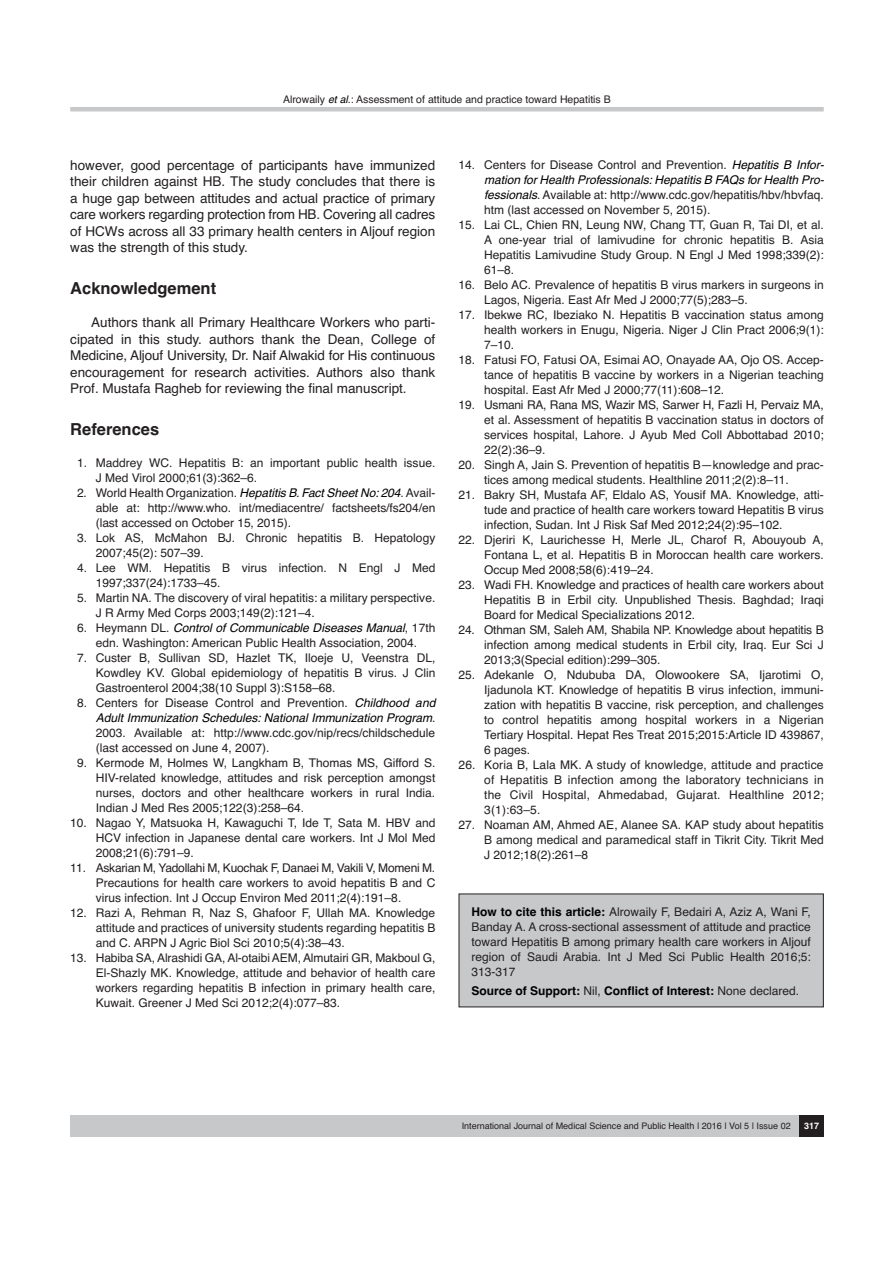
<style>
.page{position:relative;width:894px;height:1263px;background:#fff}
.page>*{position:absolute;margin:0;border:0;box-sizing:border-box;transform-origin:0 0}
.t1{font:700 16.5px "Helvetica";color:#231f20}
.para{font:13.5px/16.5px "Helvetica";color:#231f20;text-align:justify}
.citated_By{font:12px/15px "Helvetica";color:#231f20;text-align:justify}
.citated_By2{font:700 12px "Helvetica";color:#000}
.t2{font:10.5px "Helvetica";color:#231f20}
.t3{font:9px "Helvetica";color:#231f20}
.t4{font:700 9px "Helvetica";color:#fff}
.s1{font-style:italic;color:#000}
.s2{font-weight:700;color:#000}
.s3{font-weight:400;color:#231f20}
</style>
<div class="page">
<div style="left:70px;top:1115px;width:729px;height:21px;background:#c7c8ca"></div>
<div style="left:799px;top:1115px;width:24px;height:21px;background:#231f20"></div>
<hr style="left:70px;top:107px;width:753px;height:4px;background:#c7c8ca">
<div style="left:459px;top:894px;width:364px;height:113px;background:#c7c8ca"></div>
<p class="t2" style="left:283px;top:90px;width:329px">Alrowaily <span class="s1">et al</span>.: Assessment of attitude and practice toward Hepatitis B</p>
<p class="para" style="left:70px;top:156px;width:366px">however, good percentage of participants have immunized their children against HB. The study concludes that there is a huge gap between attitudes and actual practice of primary care workers regarding protection from HB. Covering all cadres of HCWs across all 33 primary health centers in Aljouf region was the strength of this study.</p>
<h1 class="t1" style="left:70px;top:274px;width:147px">Acknowledgement</h1>
<p class="para" style="left:70px;top:314px;width:366px;text-indent:21px">Authors thank all Primary Healthcare Workers who parti&shy;cipated in this study. authors thank the Dean, College of Medicine, Aljouf University, Dr. Naif Alwakid for His continuous encouragement for research activities. Authors also thank Prof. Mustafa Ragheb for reviewing the final manuscript.</p>
<h1 class="t1" style="left:70px;top:415px;width:90px">References</h1>
<p class="citated_By" style="left:96px;top:455px;width:341px;text-indent:-19px">1. Maddrey WC. Hepatitis B: an important public health issue.<br>J Med Virol 2000;61(3):362–6.</p>
<p class="citated_By" style="left:96px;top:485px;width:341px;text-indent:-19px">2. World Health Organization. <span class="s1">Hepatitis B. Fact Sheet No: 204</span>. Avail&shy;able at: http://www.who. int/mediacentre/ factsheets/fs204/en (last accessed on October 15, 2015).</p>
<p class="citated_By" style="left:96px;top:530px;width:341px;text-indent:-19px">3. Lok AS, McMahon BJ. Chronic hepatitis B. Hepatology<br>2007;45(2): 507–39.</p>
<p class="citated_By" style="left:96px;top:560px;width:341px;text-indent:-19px">4. Lee WM. Hepatitis B virus infection. N Engl J Med<br>1997;337(24):1733–45.</p>
<p class="citated_By" style="left:96px;top:590px;width:341px;text-indent:-19px">5. Martin NA. The discovery of viral hepatitis: a military perspective.<br>J R Army Med Corps 2003;149(2):121–4.</p>
<p class="citated_By" style="left:77px;top:620px;width:360px;text-align:center">6. Heymann DL. <span class="s1">Control of Communicable Diseases Manual</span>, 17th edn. Washington: American Public Health Association, 2004.</p>
<p class="citated_By" style="left:96px;top:650px;width:341px;text-indent:-19px">7. Custer B, Sullivan SD, Hazlet TK, Iloeje U, Veenstra DL, Kowdley KV. Global epidemiology of hepatitis B virus. J Clin Gastroenterol 2004;38(10 Suppl 3):S158–68.</p>
<p class="citated_By" style="left:96px;top:695px;width:341px;text-indent:-19px">8. Centers for Disease Control and Prevention. <span class="s1">Childhood and Adult Immunization Schedules: National Immunization Program</span>.<br>2003. Available at: http://www.cdc.gov/nip/recs/childschedule (last accessed on June 4, 2007).</p>
<p class="citated_By" style="left:96px;top:755px;width:341px;text-indent:-19px">9. Kermode M, Holmes W, Langkham B, Thomas MS, Gifford S.<br>HIV-related knowledge, attitudes and risk perception amongst nurses, doctors and other healthcare workers in rural India.<br>Indian J Med Res 2005;122(3):258–64.</p>
<p class="citated_By" style="left:96px;top:815px;width:341px;text-indent:-26px">10. Nagao Y, Matsuoka H, Kawaguchi T, Ide T, Sata M. HBV and HCV infection in Japanese dental care workers. Int J Mol Med 2008;21(6):791–9.</p>
<p class="citated_By" style="left:96px;top:860px;width:341px;text-indent:-26px">11. Askarian M, Yadollahi M, Kuochak F, Danaei M, Vakili V, Momeni M.<br>Precautions for health care workers to avoid hepatitis B and C virus infection. Int J Occup Environ Med 2011;2(4):191–8.</p>
<p class="citated_By" style="left:96px;top:905px;width:341px;text-indent:-26px">12. Razi A, Rehman R, Naz S, Ghafoor F, Ullah MA. Knowledge attitude and practices of university students regarding hepatitis B and C. ARPN J Agric Biol Sci 2010;5(4):38–43.</p>
<p class="citated_By" style="left:96px;top:950px;width:341px;text-indent:-26px">13. Habiba SA, Alrashidi GA, Al-otaibi AEM, Almutairi GR, Makboul G, El-Shazly MK. Knowledge, attitude and behavior of health care workers regarding hepatitis B infection in primary health care, Kuwait. Greener J Med Sci 2012;2(4):077–83.</p>
<p class="citated_By" style="left:484px;top:157px;width:341px;text-indent:-26px">14. Centers for Disease Control and Prevention. <span class="s1">Hepatitis B Infor&shy;mation for Health Professionals: Hepatitis B FAQs for Health Pro&shy;fessionals</span>. Available at: http://www.cdc.gov/hepatitis/hbv/hbvfaq. htm (last accessed on November 5, 2015).</p>
<p class="citated_By" style="left:484px;top:217px;width:341px;text-indent:-26px">15. Lai CL, Chien RN, Leung NW, Chang TT, Guan R, Tai DI, et al.<br>A one-year trial of lamivudine for chronic hepatitis B. Asia Hepatitis Lamivudine Study Group. N Engl J Med 1998;339(2):<br>61–8.</p>
<p class="citated_By" style="left:484px;top:277px;width:341px;text-indent:-26px">16. Belo AC. Prevalence of hepatitis B virus markers in surgeons in<br>Lagos, Nigeria. East Afr Med J 2000;77(5);283–5.</p>
<p class="citated_By" style="left:484px;top:307px;width:341px;text-indent:-26px">17. Ibekwe RC, Ibeziako N. Hepatitis B vaccination status among health workers in Enugu, Nigeria. Niger J Clin Pract 2006;9(1):<br>7–10.</p>
<p class="citated_By" style="left:484px;top:352px;width:341px;text-indent:-26px">18. Fatusi FO, Fatusi OA, Esimai AO, Onayade AA, Ojo OS. Accep&shy;tance of hepatitis B vaccine by workers in a Nigerian teaching hospital. East Afr Med J 2000;77(11):608–12.</p>
<p class="citated_By" style="left:484px;top:397px;width:341px;text-indent:-26px">19. Usmani RA, Rana MS, Wazir MS, Sarwer H, Fazli H, Pervaiz MA, et al. Assessment of hepatitis B vaccination status in doctors of services hospital, Lahore. J Ayub Med Coll Abbottabad 2010; 22(2):36–9.</p>
<p class="citated_By" style="left:484px;top:457px;width:341px;text-indent:-26px">20. Singh A, Jain S. Prevention of hepatitis B—knowledge and prac&shy;tices among medical students. Healthline 2011;2(2):8–11.</p>
<p class="citated_By" style="left:484px;top:487px;width:341px;text-indent:-26px">21. Bakry SH, Mustafa AF, Eldalo AS, Yousif MA. Knowledge, atti&shy;tude and practice of health care workers toward Hepatitis B virus infection, Sudan. Int J Risk Saf Med 2012;24(2):95–102.</p>
<p class="citated_By" style="left:484px;top:532px;width:341px;text-indent:-26px">22. Djeriri K, Laurichesse H, Merle JL, Charof R, Abouyoub A, Fontana L, et al. Hepatitis B in Moroccan health care workers.<br>Occup Med 2008;58(6):419–24.</p>
<p class="citated_By" style="left:484px;top:577px;width:341px;text-indent:-26px">23. Wadi FH. Knowledge and practices of health care workers about Hepatitis B in Erbil city. Unpublished Thesis. Baghdad; Iraqi Board for Medical Specializations 2012.</p>
<p class="citated_By" style="left:484px;top:622px;width:341px;text-indent:-26px">24. Othman SM, Saleh AM, Shabila NP. Knowledge about hepatitis B infection among medical students in Erbil city, Iraq. Eur Sci J 2013;3(Special edition):299–305.</p>
<p class="citated_By" style="left:484px;top:667px;width:341px;text-indent:-26px">25. Adekanle O, Ndububa DA, Olowookere SA, Ijarotimi O, Ijadunola KT. Knowledge of hepatitis B virus infection, immuni&shy;zation with hepatitis B vaccine, risk perception, and challenges to control hepatitis among hospital workers in a Nigerian Tertiary Hospital. Hepat Res Treat 2015;2015:Article ID 439867, 6 pages.</p>
<p class="citated_By" style="left:484px;top:757px;width:341px;text-indent:-26px">26. Koria B, Lala MK. A study of knowledge, attitude and practice of Hepatitis B infection among the laboratory technicians in the Civil Hospital, Ahmedabad, Gujarat. Healthline 2012; 3(1):63–5.</p>
<p class="citated_By" style="left:484px;top:817px;width:341px;text-indent:-26px">27. Noaman AM, Ahmed AE, Alanee SA. KAP study about hepatitis B among medical and paramedical staff in Tikrit City. Tikrit Med J 2012;18(2):261–8</p>
<p class="citated_By" style="left:471px;top:904px;width:341px"><span class="s2">How to cite this article:</span> Alrowaily F, Bedairi A, Aziz A, Wani F, Banday A. A cross-sectional assessment of attitude and practice toward Hepatitis B among primary health care workers in Aljouf region of Saudi Arabia. Int J Med Sci Public Health 2016;5:<br>313-317</p>
<p class="citated_By2" style="left:471px;top:979px;width:329px">Source of Support: <span class="s3">Nil,</span> Conflict of Interest: <span class="s3">None declared.</span></p>
<p class="t3" style="left:461px;top:1118px;width:330px">International Journal of Medical Science and Public Health | 2016 | Vol 5 | Issue 02</p>
<p class="t4" style="left:803px;top:1117px;width:17px">317</p>
</div>
